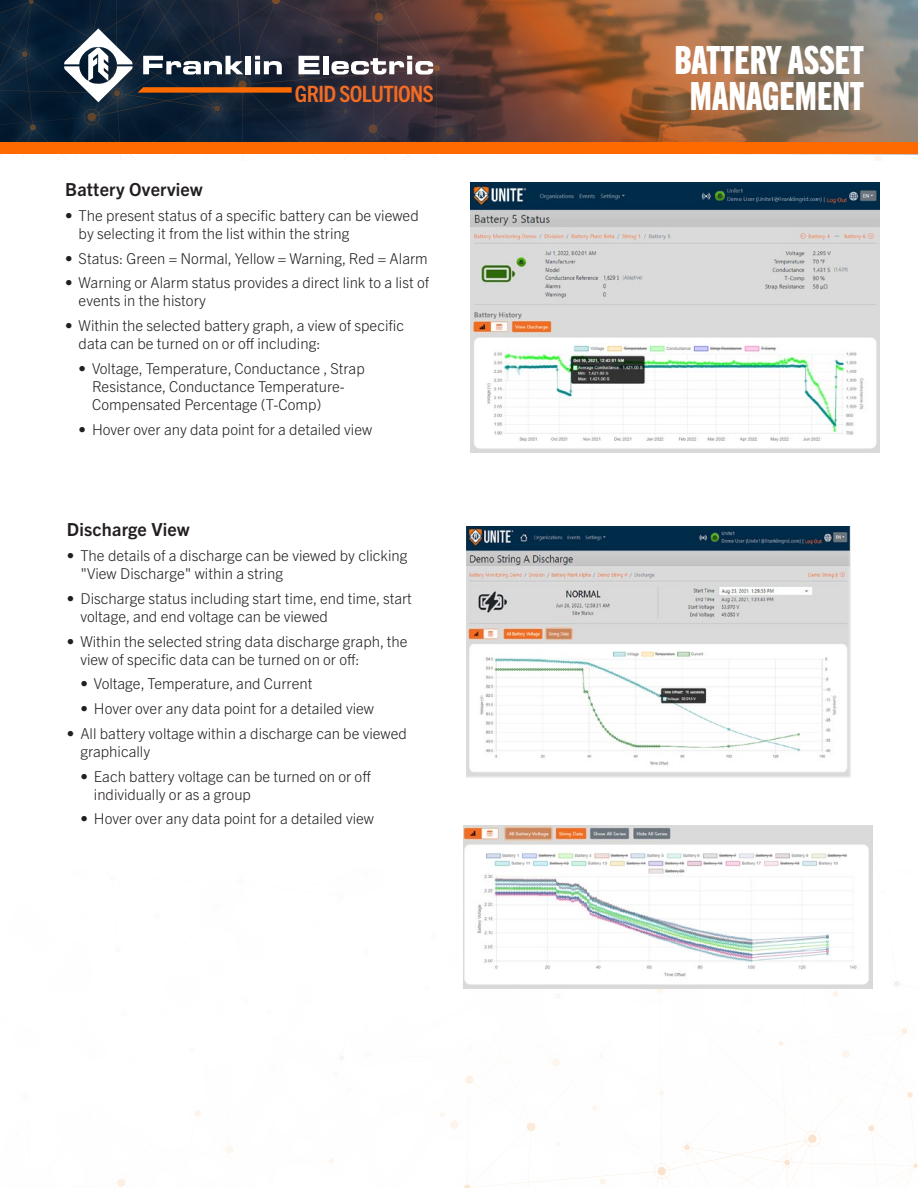
<style>
.page{position:relative;width:918px;height:1188px;background:#fff}
.page>*{position:absolute;margin:0;border:0;box-sizing:border-box;transform-origin:0 0}
.First_Paragraph_Sellsheet{font:39px/36px "Trade Gothic Next LT Pro Hv Cm";color:#fff;text-align:center}
.t1{font:700 condensed 22.5px "Trade Gothic Next LT Pro";letter-spacing:-.025em;color:#f36c24}
.First_Paragraph_Sellsheet-2{font:700 18px "Trade Gothic Next LT Pro";letter-spacing:.01em;color:#231f20}
.t2{font:300 15px/18px "Trade Gothic Next LT Pro";color:#231f20}
</style>
<div class="page">
<svg style="left:292px;top:0;width:625px;height:161px;background:#563f3f"></svg>
<svg style="left:368px;top:124px;width:10px;height:9px"></svg>
<svg style="left:370px;top:8px;width:18px;height:18px"></svg>
<svg style="left:298px;top:56px;width:22px;height:21px"></svg>
<div style="left:323px;top:56px;width:5px;height:18px;background:#fff"></div>
<svg style="left:331px;top:56px;width:109px;height:19px"></svg>
<svg style="left:0;top:0;width:292px;height:161px;background:#333e4b"></svg>
<div style="left:0;top:143px;width:918px;height:11px;background:#ff6a00"></div>
<svg style="left:537px;top:1px;width:381px;height:160px;background:#a17250"></svg>
<div style="left:905px;top:143px;width:13px;height:11px;background:#ff6a00"></div>
<svg style="left:465px;top:1076px;width:8px;height:8px"></svg>
<svg style="left:657px;top:989px;width:4px;height:4px"></svg>
<svg style="left:527px;top:1122px;width:9px;height:10px"></svg>
<svg style="left:464px;top:1184px;width:6px;height:4px"></svg>
<svg style="left:194px;top:1110px;width:7px;height:7px"></svg>
<svg style="left:113px;top:1179px;width:15px;height:9px"></svg>
<svg style="left:661px;top:989px;width:230px;height:199px"></svg>
<svg style="left:842px;top:1050px;width:8px;height:9px"></svg>
<svg style="left:803px;top:1130px;width:18px;height:18px"></svg>
<svg style="left:653px;top:1162px;width:18px;height:18px"></svg>
<svg style="left:891px;top:981px;width:27px;height:207px"></svg>
<img style="left:470px;top:182px;width:410px;height:270px">
<img style="left:466px;top:526px;width:385px;height:252px">
<img style="left:463px;top:826px;width:410px;height:163px">
<img style="left:726px;top:188px;width:120px;height:16px">
<h2 class="t1" style="left:295px;top:79px;width:140px">GRID SOLUTIONS</h2>
<p class="First_Paragraph_Sellsheet-2" style="left:65px;top:177px;width:139px">Battery Overview</p>
<p class="t2" style="left:79px;top:206px;width:342px;text-indent:-14px">• The present status of a specific battery can be viewed by selecting it from the list within the string</p>
<p class="t2" style="left:65px;top:248px;width:364px">• Status: Green = Normal, Yellow = Warning, Red = Alarm</p>
<p class="t2" style="left:79px;top:273px;width:352px;text-indent:-14px">• Warning or Alarm status provides a direct link to a list of events in the history</p>
<p class="t2" style="left:79px;top:316px;width:327px;text-indent:-14px">• Within the selected battery graph, a view of specific data can be turned on or off including:</p>
<p class="t2" style="left:92px;top:359px;width:274px;text-indent:-14px">• Voltage, Temperature, Conductance , Strap<br>Resistance, Conductance Temperature-<br>Compensated Percentage (T-Comp)</p>
<p class="t2" style="left:79px;top:419px;width:295px">• Hover over any data point for a detailed view</p>
<p class="First_Paragraph_Sellsheet-2" style="left:67px;top:517px;width:124px">Discharge View</p>
<p class="t2" style="left:80px;top:546px;width:329px;text-indent:-14px">• The details of a discharge can be viewed by clicking "View Discharge" within a string</p>
<p class="t2" style="left:80px;top:588px;width:333px;text-indent:-14px">• Discharge status including start time, end time, start voltage, and end voltage can be viewed</p>
<p class="t2" style="left:80px;top:631px;width:329px;text-indent:-14px">• Within the selected string data discharge graph, the view of specific data can be turned on or off:</p>
<p class="t2" style="left:80px;top:674px;width:233px">• Voltage, Temperature, and Current</p>
<p class="t2" style="left:80px;top:699px;width:295px">• Hover over any data point for a detailed view</p>
<p class="t2" style="left:80px;top:723px;width:328px;text-indent:-14px">• All battery voltage within a discharge can be viewed graphically</p>
<p class="t2" style="left:94px;top:766px;width:278px;text-indent:-14px">• Each battery voltage can be turned on or off individually or as a group</p>
<p class="t2" style="left:80px;top:809px;width:295px">• Hover over any data point for a detailed view</p>
<p class="First_Paragraph_Sellsheet" style="left:675px;top:39px;width:191px">BATTERY ASSET<br>MANAGEMENT</p>
</div>
